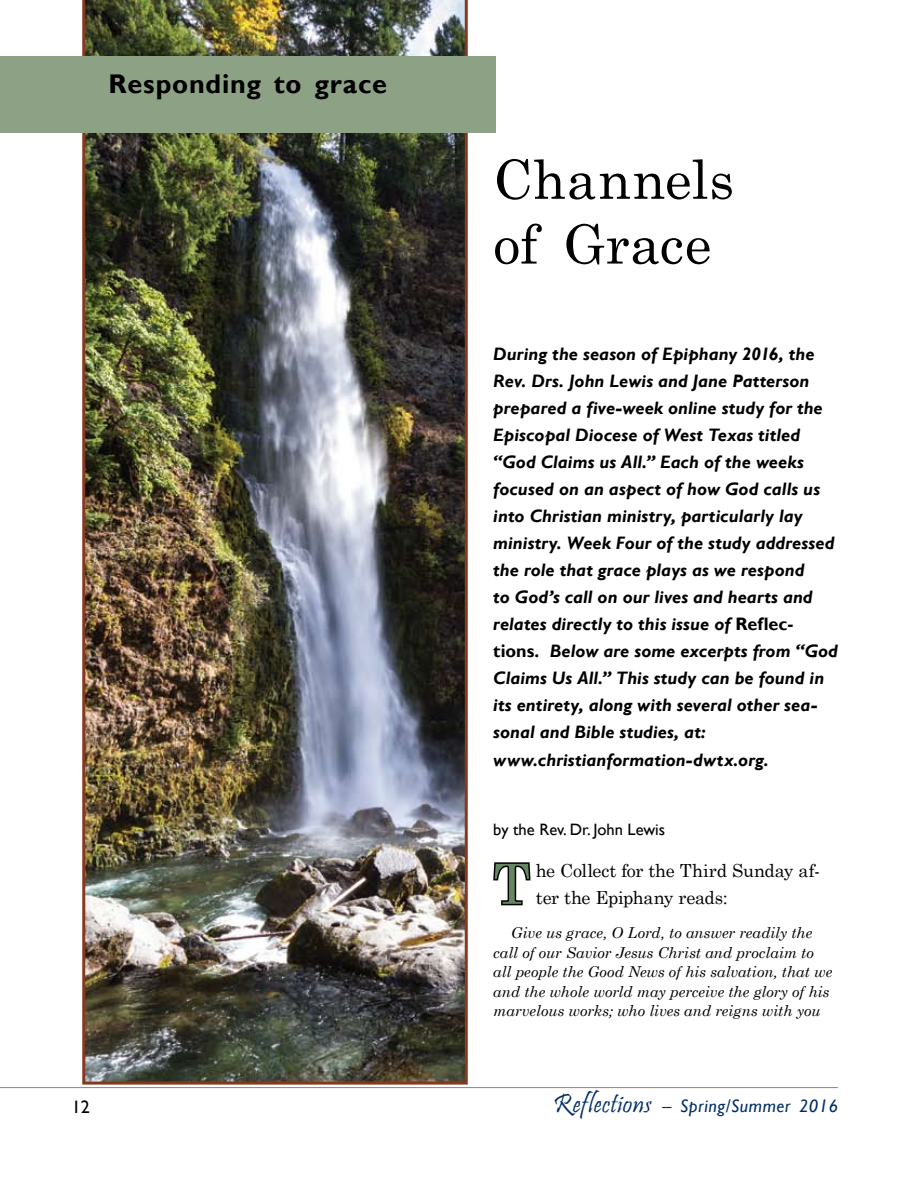
<style>
.page{position:relative;width:918px;height:1188px;background:#fff}
.page>*{position:absolute;margin:0;border:0;box-sizing:border-box;transform-origin:0 0}
.t1{font:55.35px "Century Schoolbook";color:#658761}
.t2{font:54px/64.8px "Century Schoolbook";letter-spacing:.01em;color:#000}
.t3{font:700 27px "Gill Sans";letter-spacing:.03em;color:#000}
.t4{font:italic 700 18px/27px "Gill Sans";letter-spacing:.005em;color:#000}
.t5{font:18px/27px "Century Schoolbook";letter-spacing:-.01em;color:#000}
.t6{font:italic 18px "Gill Sans";letter-spacing:.03em;color:#002d65}
.t7{font:18px "Gill Sans";color:#000}
.t8{font:16.5px "Gill Sans";color:#000}
.t9{font:italic 15px/19.5px "Century Schoolbook";letter-spacing:-.005em;color:#000}
.s1{font-style:normal}
.s2{font-family:"Pristina";font-style:normal;font-size:27px}
</style>
<div class="page">
<hr style="left:0;top:1087px;width:838px;height:1px;background:#b07660">
<svg style="left:493px;top:862px;width:38px;height:44px"></svg>
<img style="left:82px;top:0;width:386px;height:1085px">
<div style="left:0;top:56px;width:496px;height:77px;background:#8da185"></div>
<h3 class="t3" style="left:109px;top:68px;width:280px">Responding to grace</h3>
<h2 class="t2" style="left:493px;top:142px;width:242px">Channels of Grace</h2>
<p class="t4" style="left:493px;top:341px;width:346px">During the season of Epiphany 2016, the Rev. Drs. John Lewis and Jane Patterson prepared a five-week online study for the Episcopal Diocese of West Texas titled “God Claims us All.” Each of the weeks focused on an aspect of how God calls us into Christian ministry, particularly lay ministry. Week Four of the study addressed the role that grace plays as we respond<br>to God’s call on our lives and hearts and relates directly to this issue of <span class="s1">Reflec&shy;tions</span>. Below are some excerpts from “God Claims Us All.” This study can be found in its entirety, along with several other sea&shy;sonal and Bible studies, at: www.christianformation-dwtx.org.</p>
<p class="t8" style="left:493px;top:820px;width:173px">by the Rev. Dr. John Lewis</p>
<h1 class="t1" style="left:493px;top:837px;width:38px">T</h1>
<p class="t5" style="left:536px;top:855px;width:286px">he Collect for the Third Sunday af&shy;ter the Epiphany reads:</p>
<p class="t9" style="left:493px;top:923px;width:341px;text-indent:18px">Give us grace, O Lord, to answer readily the call of our Savior Jesus Christ and proclaim to all people the Good News of his salvation, that we and the whole world may perceive the glory of his marvelous works; who lives and reigns with you</p>
<p class="t7" style="left:72px;top:1097px;width:19px">12</p>
<p class="t6" style="left:553px;top:1095px;width:286px"><span class="s2">Reflections</span> – Spring/Summer 2016</p>
</div>
